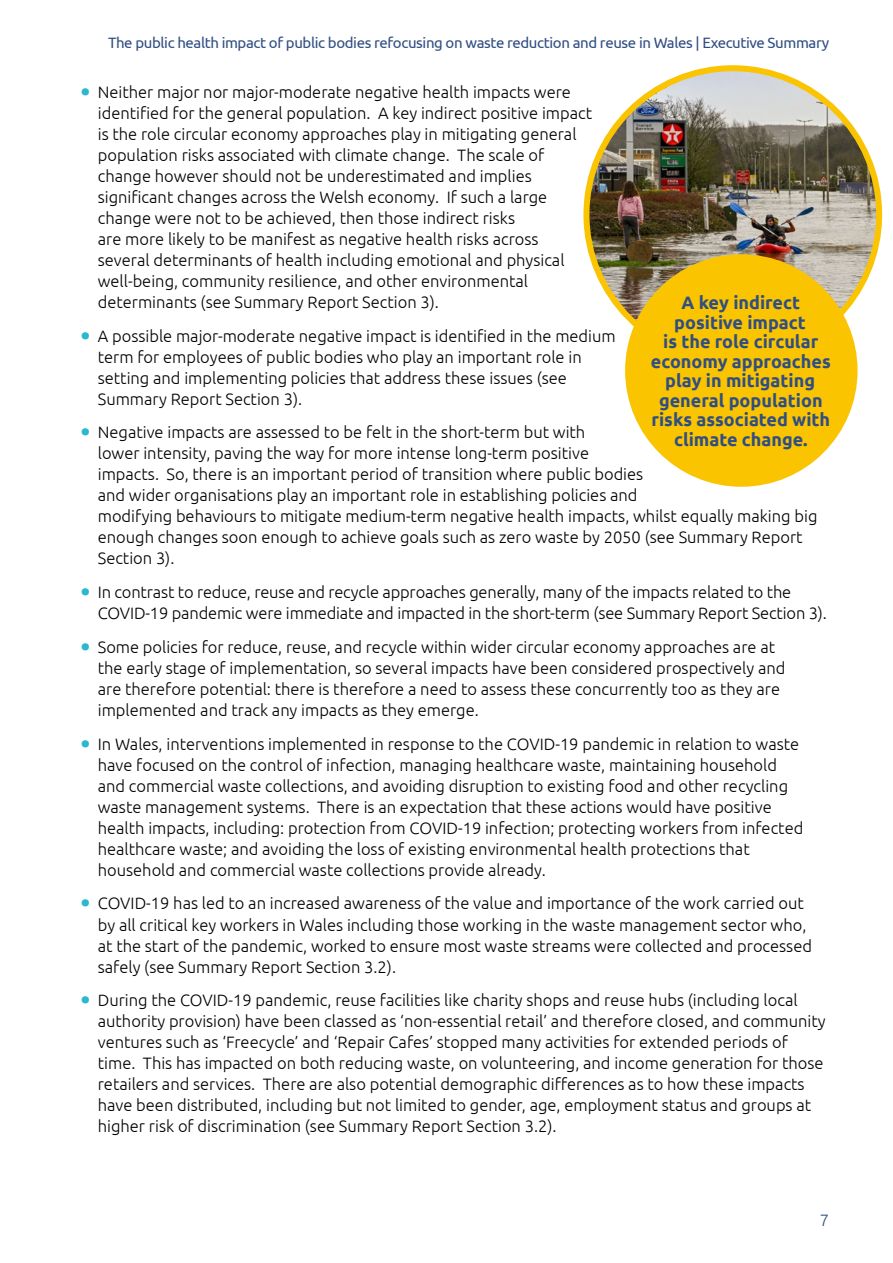
<style>
.page{position:relative;width:893px;height:1263px;background:#fff}
.page>*{position:absolute;margin:0;border:0;box-sizing:border-box;transform-origin:0 0}
.t1{font:700 18px/19.5px "Ubuntu";color:#304e82;text-align:center}
.t2{font:300 16.5px/21px "Ubuntu";color:#000}
.t3{font:300 16.5px "Ubuntu";color:#304e82}
.t4{font:15px "Ubuntu";letter-spacing:-.025em;color:#304e82}
.s1{font-weight:700;font-size:25.5px;color:#29b8ce}
</style>
<div class="page">
<img style="left:590px;top:68px;width:289px;height:258px">
<div style="left:625px;top:254px;width:232px;height:233px;background:#fac400;border-radius:50%"></div>
<p class="t4" style="left:108px;top:33px;width:723px">The public health impact of public bodies refocusing on waste reduction and reuse in Wales | Executive Summary</p>
<p class="t2" style="left:98px;top:81px;width:496px;text-indent:-17px"><span class="s1">•</span> Neither major nor major-moderate negative health impacts were identified for the general population. A key indirect positive impact is the role circular economy approaches play in mitigating general population risks associated with climate change. The scale of change however should not be underestimated and implies significant changes across the Welsh economy. If such a large change were not to be achieved, then those indirect risks<br>are more likely to be manifest as negative health risks across several determinants of health including emotional and physical well-being, community resilience, and other environmental determinants (see Summary Report Section 3).</p>
<p class="t2" style="left:98px;top:325px;width:519px;text-indent:-17px"><span class="s1">•</span> A possible major-moderate negative impact is identified in the medium term for employees of public bodies who play an important role in setting and implementing policies that address these issues (see Summary Report Section 3).</p>
<p class="t2" style="left:98px;top:422px;width:721px;text-indent:-17px"><span class="s1">•</span> Negative impacts are assessed to be felt in the short-term but with<br>lower intensity, paving the way for more intense long-term positive<br>impacts. So, there is an important period of transition where public bodies<br>and wider organisations play an important role in establishing policies and<br>modifying behaviours to mitigate medium-term negative health impacts, whilst equally making big enough changes soon enough to achieve goals such as zero waste by 2050 (see Summary Report Section 3).</p>
<p class="t2" style="left:98px;top:581px;width:731px;text-indent:-17px"><span class="s1">•</span> In contrast to reduce, reuse and recycle approaches generally, many of the impacts related to the<br>COVID-19 pandemic were immediate and impacted in the short-term (see Summary Report Section 3).</p>
<p class="t2" style="left:98px;top:636px;width:689px;text-indent:-17px"><span class="s1">•</span> Some policies for reduce, reuse, and recycle within wider circular economy approaches are at the early stage of implementation, so several impacts have been considered prospectively and are therefore potential: there is therefore a need to assess these concurrently too as they are implemented and track any impacts as they emerge.</p>
<p class="t2" style="left:98px;top:733px;width:707px;text-indent:-17px"><span class="s1">•</span> In Wales, interventions implemented in response to the COVID-19 pandemic in relation to waste have focused on the control of infection, managing healthcare waste, maintaining household and commercial waste collections, and avoiding disruption to existing food and other recycling waste management systems. There is an expectation that these actions would have positive health impacts, including: protection from COVID-19 infection; protecting workers from infected healthcare waste; and avoiding the loss of existing environmental health protections that household and commercial waste collections provide already.</p>
<p class="t2" style="left:98px;top:893px;width:716px;text-indent:-17px"><span class="s1">•</span> COVID-19 has led to an increased awareness of the value and importance of the work carried out by all critical key workers in Wales including those working in the waste management sector who, at the start of the pandemic, worked to ensure most waste streams were collected and processed safely (see Summary Report Section 3.2).</p>
<p class="t2" style="left:98px;top:989px;width:729px;text-indent:-17px"><span class="s1">•</span> During the COVID-19 pandemic, reuse facilities like charity shops and reuse hubs (including local authority provision) have been classed as ‘non-essential retail’ and therefore closed, and community ventures such as ‘Freecycle’ and ‘Repair Cafes’ stopped many activities for extended periods of time. This has impacted on both reducing waste, on volunteering, and income generation for those retailers and services. There are also potential demographic differences as to how these impacts have been distributed, including but not limited to gender, age, employment status and groups at higher risk of discrimination (see Summary Report Section 3.2).</p>
<p class="t1" style="left:651px;top:293px;width:181px">A key indirect positive impact<br>is the role circular economy approaches play in mitigating general population risks associated with climate change.</p>
<p class="t3" style="left:820px;top:1210px;width:11px">7</p>
</div>
